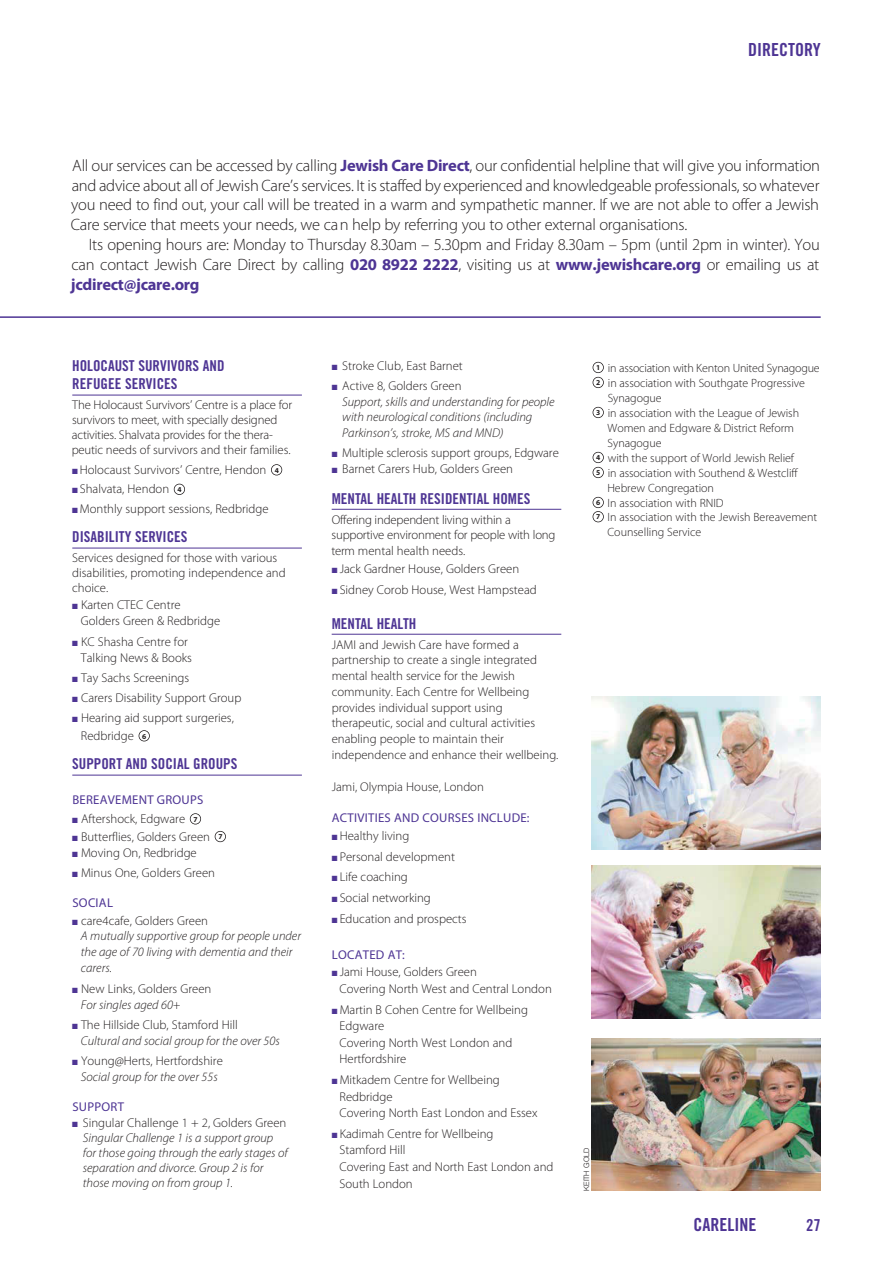
<style>
.page{position:relative;width:893px;height:1263px;background:#fff}
.page>*{position:absolute;margin:0;border:0;box-sizing:border-box;transform-origin:0 0}
.t1{font:18px "Trade Gothic Bold Cond Twenty";color:#4e3594}
.t2{font:300 16.5px/19.8px "Myriad Pro";letter-spacing:-.015em;color:#231f20;text-align:justify}
.t3{font:16.5px "Trade Gothic Bold Cond Twenty";color:#4e3594}
.t4{font:15px/18.1px "Trade Gothic Bold Cond Twenty";color:#4e3594}
.t5{font:300 12.75px/15.8px "Myriad Pro";color:#231f20}
.t6{font:italic 300 12.75px/15.9px "Myriad Pro";color:#231f20}
.t7{font:12.75px "Myriad Pro";letter-spacing:.02em;color:#4e3594}
.t8{font:300 12px/15px "Myriad Pro";letter-spacing:-.005em;color:#231f20}
.t9{font:700 7.5px/15px "Myriad Pro";color:#231f20}
.t10{font:300 7.5px "Helvetica Neue";color:#231f20}
.s1{font-weight:700;color:#4e3594}
.s2{color:#4e3594}
.s3{font-style:normal}
.s4{font-style:italic}
</style>
<div class="page">
<hr style="left:72px;top:395px;width:230px;height:1px;background:#4e3594">
<hr style="left:72px;top:548px;width:230px;height:1px;background:#4e3594">
<hr style="left:72px;top:775px;width:230px;height:1px;background:#4e3594">
<hr style="left:332px;top:509px;width:229px;height:1px;background:#4e3594">
<hr style="left:332px;top:634px;width:229px;height:1px;background:#4e3594">
<div style="left:593px;top:362px;width:11px;height:11px;border:2px solid #231f20;border-radius:50%"></div>
<div style="left:593px;top:377px;width:11px;height:11px;border:2px solid #231f20;border-radius:50%"></div>
<div style="left:593px;top:407px;width:11px;height:11px;border:2px solid #231f20;border-radius:50%"></div>
<div style="left:593px;top:452px;width:11px;height:11px;border:2px solid #231f20;border-radius:50%"></div>
<div style="left:593px;top:467px;width:11px;height:11px;border:2px solid #231f20;border-radius:50%"></div>
<div style="left:271px;top:464px;width:11px;height:11px;border:2px solid #231f20;border-radius:50%"></div>
<div style="left:174px;top:484px;width:11px;height:11px;border:2px solid #231f20;border-radius:50%"></div>
<div style="left:139px;top:730px;width:11px;height:11px;border:2px solid #231f20;border-radius:50%"></div>
<div style="left:593px;top:497px;width:11px;height:11px;border:2px solid #231f20;border-radius:50%"></div>
<div style="left:190px;top:813px;width:11px;height:11px;border:2px solid #231f20;border-radius:50%"></div>
<div style="left:215px;top:831px;width:11px;height:11px;border:2px solid #231f20;border-radius:50%"></div>
<div style="left:593px;top:511px;width:11px;height:11px;border:2px solid #231f20;border-radius:50%"></div>
<img style="left:592px;top:697px;width:228px;height:152px">
<img style="left:592px;top:866px;width:228px;height:152px">
<img style="left:591px;top:1038px;width:230px;height:153px">
<hr style="left:0;top:316px;width:821px;height:2px;background:#4e3594">
<h1 class="t1" style="left:748px;top:43px;width:74px">DIRECTORY</h1>
<p class="t2" style="left:71px;top:157px;width:751px">All our services can be accessed by calling <span class="s1">Jewish Care Direct</span>, our confidential helpline that will give you information and advice about all of Jewish Care’s services. It is staffed by experienced and knowledgeable professionals, so whatever you need to find out, your call will be treated in a warm and sympathetic manner. If we are not able to offer a Jewish Care service that meets your needs, we can help by referring you to other external organisations.</p>
<p class="t2" style="left:71px;top:236px;width:750px;text-indent:18px">Its opening hours are: Monday to Thursday 8.30am – 5.30pm and Friday 8.30am – 5pm (until 2pm in winter). You can contact Jewish Care Direct by calling <span class="s1">020 8922 2222</span>, visiting us at <span class="s1">www.jewishcare.org</span> or emailing us at <span class="s1">jcdirect@jcare.org</span></p>
<p class="t4" style="left:72px;top:358px;width:154px">HOLOCAUST SURVIVORS AND<br>REFUGEE SERVICES</p>
<p class="t5" style="left:72px;top:398px;width:222px;line-height:15.1px">The Holocaust Survivors’ Centre is a place for survivors to meet, with specially designed activities. Shalvata provides for the thera&shy;peutic needs of survivors and their families.</p>
<p class="t5" style="left:72px;top:463px;width:196px"><span class="s2">■</span> Holocaust Survivors’ Centre, Hendon</p>
<p class="t5" style="left:72px;top:482px;width:98px"><span class="s2">■</span> Shalvata, Hendon</p>
<p class="t5" style="left:72px;top:502px;width:198px"><span class="s2">■</span> Monthly support sessions, Redbridge</p>
<p class="t4" style="left:72px;top:529px;width:117px">DISABILITY SERVICES</p>
<p class="t5" style="left:72px;top:551px;width:215px;line-height:15.1px">Services designed for those with various disabilities, promoting independence and choice.</p>
<p class="t5" style="left:81px;top:598px;width:141px;text-indent:-9px"><span class="s2">■</span> Karten CTEC Centre<br>Golders Green &amp; Redbridge</p>
<p class="t5" style="left:81px;top:635px;width:113px;text-indent:-9px"><span class="s2">■</span> KC Shasha Centre for<br>Talking News &amp; Books</p>
<p class="t5" style="left:72px;top:671px;width:118px"><span class="s2">■</span> Tay Sachs Screenings</p>
<p class="t5" style="left:72px;top:691px;width:171px"><span class="s2">■</span> Carers Disability Support Group</p>
<p class="t5" style="left:81px;top:710px;width:155px;line-height:17.7px;text-indent:-9px"><span class="s2">■</span> Hearing aid support surgeries,<br>Redbridge</p>
<p class="t4" style="left:72px;top:756px;width:167px">SUPPORT AND SOCIAL GROUPS</p>
<p class="t7" style="left:72px;top:795px;width:133px">BEREAVEMENT GROUPS</p>
<p class="t5" style="left:72px;top:812px;width:114px"><span class="s2">■</span> Aftershock, Edgware</p>
<p class="t5" style="left:72px;top:830px;width:139px"><span class="s2">■</span> Butterflies, Golders Green</p>
<p class="t5" style="left:72px;top:846px;width:126px"><span class="s2">■</span> Moving On, Redbridge</p>
<p class="t5" style="left:72px;top:866px;width:144px"><span class="s2">■</span> Minus One, Golders Green</p>
<p class="t7" style="left:72px;top:898px;width:42px">SOCIAL</p>
<p class="t6" style="left:81px;top:913px;width:222px;text-indent:-9px"><span class="s2">■</span> <span class="s3">care4cafe, Golders Green<br></span>A mutually supportive group for people under the age of 70 living with dementia and their carers.</p>
<p class="t5" style="left:81px;top:982px;width:132px;text-indent:-9px"><span class="s2">■</span> New Links, Golders Green<br><span class="s4">For singles aged 60+</span></p>
<p class="t6" style="left:81px;top:1018px;width:200px;text-indent:-9px"><span class="s2">■</span> <span class="s3">The Hillside Club, Stamford Hill<br></span>Cultural and social group for the over 50s</p>
<p class="t5" style="left:72px;top:1054px;width:152px;text-align:center"><span class="s2">■</span> Young@Herts, Hertfordshire<br><span class="s4">Social group for the over 55s</span></p>
<p class="t7" style="left:72px;top:1102px;width:53px">SUPPORT</p>
<p class="t6" style="left:83px;top:1116px;width:206px;line-height:15.1px;text-indent:-11px"><span class="s2">■</span> <span class="s3">Singular Challenge 1 + 2, Golders Green </span>Singular Challenge 1 is a support group for those going through the early stages of separation and divorce. Group 2 is for those moving on from group 1.</p>
<p class="t9" style="left:275px;top:463px;width:6px">4</p>
<p class="t9" style="left:177px;top:483px;width:6px">4</p>
<p class="t9" style="left:142px;top:729px;width:6px">6</p>
<p class="t9" style="left:193px;top:812px;width:6px">7</p>
<p class="t9" style="left:218px;top:830px;width:6px">7</p>
<p class="t5" style="left:332px;top:359px;width:133px"><span class="s2">■</span> Stroke Club, East Barnet</p>
<p class="t6" style="left:342px;top:379px;width:214px;text-indent:-11px"><span class="s2">■</span> <span class="s3">Active 8, Golders Green<br></span>Support, skills and understanding for people with neurological conditions (including Parkinson’s, stroke, MS and MND)</p>
<p class="t5" style="left:332px;top:446px;width:229px"><span class="s2">■</span> Multiple sclerosis support groups, Edgware</p>
<p class="t5" style="left:332px;top:462px;width:183px"><span class="s2">■</span> Barnet Carers Hub, Golders Green</p>
<p class="t4" style="left:332px;top:490px;width:200px">MENTAL HEALTH RESIDENTIAL HOMES</p>
<p class="t5" style="left:331px;top:513px;width:226px">Offering independent living within a supportive environment for people with long term mental health needs.</p>
<p class="t5" style="left:332px;top:562px;width:189px"><span class="s2">■</span> Jack Gardner House, Golders Green</p>
<p class="t5" style="left:332px;top:583px;width:207px"><span class="s2">■</span> Sidney Corob House, West Hampstead</p>
<p class="t4" style="left:332px;top:615px;width:86px">MENTAL HEALTH</p>
<p class="t5" style="left:332px;top:638px;width:228px">JAMI and Jewish Care have formed a partnership to create a single integrated mental health service for the Jewish community. Each Centre for Wellbeing provides individual support using therapeutic, social and cultural activities enabling people to maintain their independence and enhance their wellbeing.</p>
<p class="t5" style="left:332px;top:779px;width:154px">Jami, Olympia House, London</p>
<p class="t7" style="left:332px;top:813px;width:199px">ACTIVITIES AND COURSES INCLUDE:</p>
<p class="t5" style="left:332px;top:829px;width:79px"><span class="s2">■</span> Healthy living</p>
<p class="t5" style="left:332px;top:850px;width:125px"><span class="s2">■</span> Personal development</p>
<p class="t5" style="left:332px;top:870px;width:78px"><span class="s2">■</span> Life coaching</p>
<p class="t5" style="left:332px;top:891px;width:101px"><span class="s2">■</span> Social networking</p>
<p class="t5" style="left:332px;top:912px;width:136px"><span class="s2">■</span> Education and prospects</p>
<p class="t7" style="left:332px;top:949px;width:75px">LOCATED AT:</p>
<p class="t5" style="left:340px;top:965px;width:214px;line-height:16.5px;text-indent:-8px"><span class="s2">■</span> Jami House, Golders Green<br>Covering North West and Central London</p>
<p class="t5" style="left:340px;top:1002px;width:190px;line-height:16.5px;text-indent:-8px"><span class="s2">■</span> Martin B Cohen Centre for Wellbeing<br>Edgware<br>Covering North West London and<br>Hertfordshire</p>
<p class="t5" style="left:340px;top:1073px;width:199px;line-height:16.5px;text-indent:-8px"><span class="s2">■</span> Mitkadem Centre for Wellbeing<br>Redbridge<br>Covering North East London and Essex</p>
<p class="t5" style="left:340px;top:1126px;width:215px;line-height:16.5px;text-indent:-8px"><span class="s2">■</span> Kadimah Centre for Wellbeing<br>Stamford Hill<br>Covering East and North East London and<br>South London</p>
<p class="t8" style="left:607px;top:361px;width:214px">in association with Kenton United Synagogue in association with Southgate Progressive<br>Synagogue<br>in association with the League of Jewish<br>Women and Edgware &amp; District Reform<br>Synagogue<br>with the support of World Jewish Relief<br>in association with Southend &amp; Westcliff<br>Hebrew Congregation<br>In association with RNID<br>In association with the Jewish Bereavement<br>Counselling Service</p>
<p class="t9" style="left:596px;top:361px;width:6px">1<br>2</p>
<p class="t9" style="left:596px;top:406px;width:6px">3</p>
<p class="t9" style="left:596px;top:451px;width:6px">4<br>5</p>
<p class="t9" style="left:596px;top:496px;width:6px">6</p>
<p class="t9" style="left:596px;top:510px;width:6px">7</p>
<p class="t10" style="left:584px;top:1191px;width:44px;rotate:-90deg">KEITH GOLD</p>
<h1 class="t1" style="left:693px;top:1218px;width:64px">CARELINE</h1>
<p class="t3" style="left:806px;top:1219px;width:16px">27</p>
</div>
